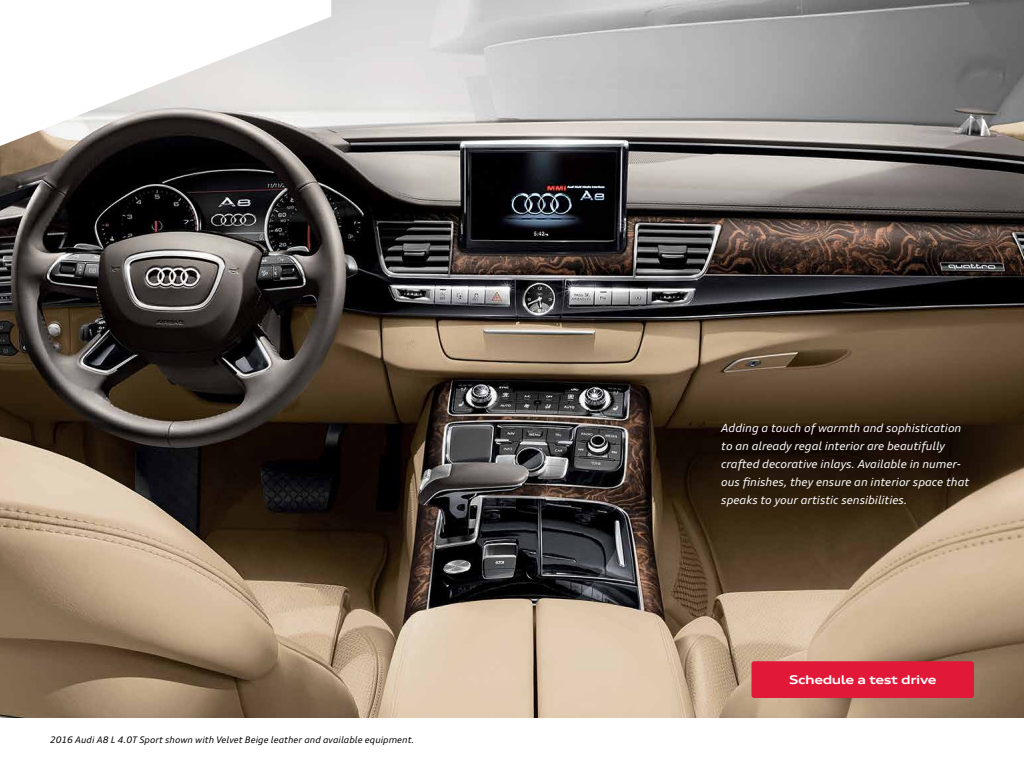
<style>
.page{position:relative;width:1024px;height:768px;background:#fff}
.page>*{position:absolute;margin:0;border:0;box-sizing:border-box;transform-origin:0 0}
.t1{font:700 expanded 12px "Audi Type";letter-spacing:-.04em;color:#fff}
.t2{font:italic 11.25px/18px "Audi Type";color:#fff}
.t3{font:italic 9px "Audi Type";letter-spacing:.005em;color:#000}
</style>
<div class="page">
<img style="left:0;top:0;width:1024px;height:718px">
<svg style="left:0;top:0;width:331px;height:146px"></svg>
<div style="left:755px;top:664px;width:216px;height:31px;background:#e11837"></div>
<div style="left:752px;top:661px;width:222px;height:37px;border:2px solid #e11837;border-radius:2px"></div>
<p class="t3" style="left:50px;top:734px;width:366px">2016 Audi A8 L 4.0T Sport shown with Velvet Beige leather and available equipment.</p>
<p class="t2" style="left:721px;top:418px;width:249px">Adding a touch of warmth and sophistication to an already regal interior are beautifully crafted decorative inlays. Available in numer&shy;ous finishes, they ensure an interior space that speaks to your artistic sensibilities.</p>
<p class="t1" style="left:789px;top:672px;width:149px">Schedule a test drive</p>
</div>
